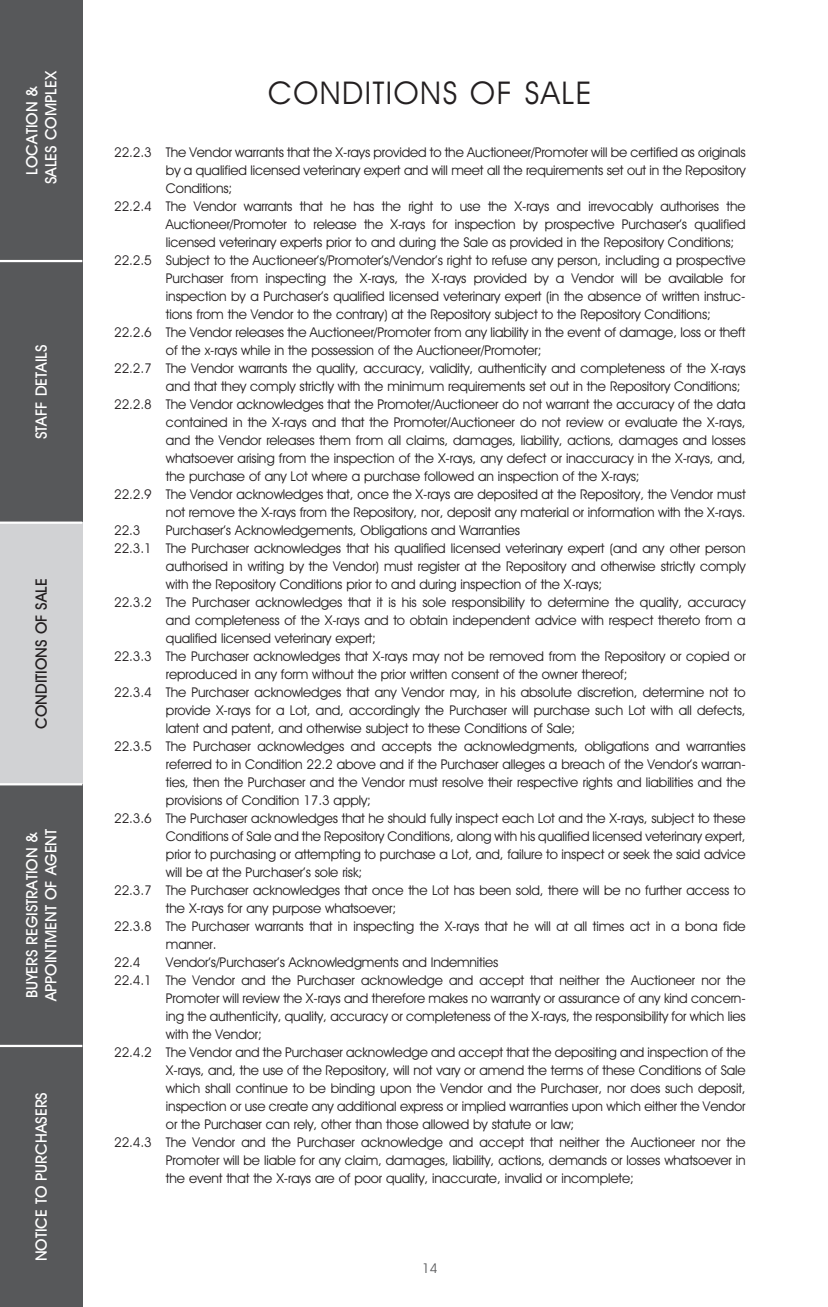
<style>
.page{position:relative;width:828px;height:1307px;background:#fff}
.page>*{position:absolute;margin:0;border:0;box-sizing:border-box;transform-origin:0 0}
.t1{font:31.5px "Avant Garde IT Cby BT";letter-spacing:.05em;color:#231f20}
.t2{font:500 15.75px/18.9px "Avant Garde IT Cby BT";color:#fff;text-align:center}
.t3{font:500 15.75px "Avant Garde IT Cby BT";color:#231f20}
.t4{font:13.5px "Avant Garde IT Cby BT";letter-spacing:-.01em;color:#231f20}
.t5{font:13.5px "Avant Garde IT Cby BT";color:#57585a}
</style>
<div class="page">
<div style="left:0;top:0;width:82px;height:261px;background:#57585a"></div>
<div style="left:0;top:261px;width:82px;height:261px;background:#57585a"></div>
<div style="left:0;top:522px;width:82px;height:262px;background:#d1d2d4"></div>
<div style="left:0;top:784px;width:82px;height:261px;background:#57585a"></div>
<div style="left:0;top:1045px;width:82px;height:261px;background:#57585a"></div>
<hr style="left:0;top:260px;width:82px;height:2px;background:#fff">
<hr style="left:0;top:521px;width:82px;height:3px;background:#fff">
<hr style="left:0;top:783px;width:82px;height:2px;background:#fff">
<hr style="left:0;top:1044px;width:82px;height:3px;background:#fff">
<p class="t2" style="left:22px;top:184px;width:115px;rotate:-90deg">LOCATION &amp;<br>SALES COMPLEX</p>
<p class="t2" style="left:32px;top:439px;width:96px;rotate:-90deg">STAFF DETAILS</p>
<p class="t3" style="left:32px;top:728px;width:152px;rotate:-90deg">CONDITIONS OF SALE</p>
<p class="t2" style="left:22px;top:1001px;width:174px;text-align:left;rotate:-90deg">BUYERS REGISTRATION &amp;<br>APPOINTMENT OF AGENT</p>
<p class="t2" style="left:32px;top:1261px;width:171px;rotate:-90deg">NOTICE TO PURCHASERS</p>
<h1 class="t1" style="left:268px;top:74px;width:325px">CONDITIONS OF SALE</h1>
<p class="t4" style="left:114px;top:143px;width:633px">22.2.3 The Vendor warrants that the X-rays provided to the Auctioneer/Promoter will be certified as originals</p>
<p class="t4" style="left:166px;top:161px;width:581px">by a qualified licensed veterinary expert and will meet all the requirements set out in the Repository</p>
<p class="t4" style="left:166px;top:179px;width:68px">Conditions;</p>
<p class="t4" style="left:114px;top:197px;width:633px">22.2.4 The Vendor warrants that he has the right to use the X-rays and irrevocably authorises the</p>
<p class="t4" style="left:166px;top:215px;width:581px">Auctioneer/Promoter to release the X-rays for inspection by prospective Purchaser’s qualified</p>
<p class="t4" style="left:166px;top:233px;width:570px">licensed veterinary experts prior to and during the Sale as provided in the Repository Conditions;</p>
<p class="t4" style="left:114px;top:251px;width:633px">22.2.5 Subject to the Auctioneer’s/Promoter’s/Vendor’s right to refuse any person, including a prospective</p>
<p class="t4" style="left:166px;top:269px;width:581px">Purchaser from inspecting the X-rays, the X-rays provided by a Vendor will be available for</p>
<p class="t4" style="left:166px;top:287px;width:581px">inspection by a Purchaser’s qualified licensed veterinary expert (in the absence of written instruc-</p>
<p class="t4" style="left:166px;top:305px;width:547px">tions from the Vendor to the contrary) at the Repository subject to the Repository Conditions;</p>
<p class="t4" style="left:114px;top:323px;width:633px">22.2.6 The Vendor releases the Auctioneer/Promoter from any liability in the event of damage, loss or theft</p>
<p class="t4" style="left:166px;top:341px;width:377px">of the x-rays while in the possession of the Auctioneer/Promoter;</p>
<p class="t4" style="left:114px;top:359px;width:633px">22.2.7 The Vendor warrants the quality, accuracy, validity, authenticity and completeness of the X-rays</p>
<p class="t4" style="left:166px;top:377px;width:576px">and that they comply strictly with the minimum requirements set out in the Repository Conditions;</p>
<p class="t4" style="left:114px;top:395px;width:633px">22.2.8 The Vendor acknowledges that the Promoter/Auctioneer do not warrant the accuracy of the data</p>
<p class="t4" style="left:166px;top:413px;width:581px">contained in the X-rays and that the Promoter/Auctioneer do not review or evaluate the X-rays,</p>
<p class="t4" style="left:166px;top:431px;width:581px">and the Vendor releases them from all claims, damages, liability, actions, damages and losses</p>
<p class="t4" style="left:166px;top:449px;width:581px">whatsoever arising from the inspection of the X-rays, any defect or inaccuracy in the X-rays, and,</p>
<p class="t4" style="left:166px;top:467px;width:475px">the purchase of any Lot where a purchase followed an inspection of the X-rays;</p>
<p class="t4" style="left:114px;top:485px;width:633px">22.2.9 The Vendor acknowledges that, once the X-rays are deposited at the Repository, the Vendor must</p>
<p class="t4" style="left:166px;top:503px;width:581px">not remove the X-rays from the Repository, nor, deposit any material or information with the X-rays.</p>
<p class="t4" style="left:114px;top:521px;width:28px">22.3</p>
<p class="t4" style="left:166px;top:521px;width:356px">Purchaser’s Acknowledgements, Obligations and Warranties</p>
<p class="t4" style="left:114px;top:539px;width:633px">22.3.1 The Purchaser acknowledges that his qualified licensed veterinary expert (and any other person</p>
<p class="t4" style="left:166px;top:557px;width:581px">authorised in writing by the Vendor) must register at the Repository and otherwise strictly comply</p>
<p class="t4" style="left:166px;top:575px;width:438px">with the Repository Conditions prior to and during inspection of the X-rays;</p>
<p class="t4" style="left:114px;top:593px;width:633px">22.3.2 The Purchaser acknowledges that it is his sole responsibility to determine the quality, accuracy</p>
<p class="t4" style="left:166px;top:611px;width:581px">and completeness of the X-rays and to obtain independent advice with respect thereto from a</p>
<p class="t4" style="left:166px;top:629px;width:212px">qualified licensed veterinary expert;</p>
<p class="t4" style="left:114px;top:647px;width:633px">22.3.3 The Purchaser acknowledges that X-rays may not be removed from the Repository or copied or</p>
<p class="t4" style="left:166px;top:665px;width:463px">reproduced in any form without the prior written consent of the owner thereof;</p>
<p class="t4" style="left:114px;top:683px;width:633px">22.3.4 The Purchaser acknowledges that any Vendor may, in his absolute discretion, determine not to</p>
<p class="t4" style="left:166px;top:701px;width:581px">provide X-rays for a Lot, and, accordingly the Purchaser will purchase such Lot with all defects,</p>
<p class="t4" style="left:166px;top:719px;width:411px">latent and patent, and otherwise subject to these Conditions of Sale;</p>
<p class="t4" style="left:114px;top:737px;width:633px">22.3.5 The Purchaser acknowledges and accepts the acknowledgments, obligations and warranties</p>
<p class="t4" style="left:166px;top:755px;width:581px">referred to in Condition 22.2 above and if the Purchaser alleges a breach of the Vendor’s warran-</p>
<p class="t4" style="left:166px;top:773px;width:581px">ties, then the Purchaser and the Vendor must resolve their respective rights and liabilities and the</p>
<p class="t4" style="left:166px;top:791px;width:207px">provisions of Condition 17.3 apply;</p>
<p class="t4" style="left:114px;top:809px;width:633px">22.3.6 The Purchaser acknowledges that he should fully inspect each Lot and the X-rays, subject to these</p>
<p class="t4" style="left:166px;top:827px;width:581px">Conditions of Sale and the Repository Conditions, along with his qualified licensed veterinary expert,</p>
<p class="t4" style="left:166px;top:845px;width:581px">prior to purchasing or attempting to purchase a Lot, and, failure to inspect or seek the said advice</p>
<p class="t4" style="left:166px;top:863px;width:198px">will be at the Purchaser’s sole risk;</p>
<p class="t4" style="left:114px;top:881px;width:633px">22.3.7 The Purchaser acknowledges that once the Lot has been sold, there will be no further access to</p>
<p class="t4" style="left:166px;top:899px;width:232px">the X-rays for any purpose whatsoever;</p>
<p class="t4" style="left:114px;top:917px;width:633px">22.3.8 The Purchaser warrants that in inspecting the X-rays that he will at all times act in a bona fide</p>
<p class="t4" style="left:166px;top:935px;width:52px">manner.</p>
<p class="t4" style="left:114px;top:953px;width:28px">22.4</p>
<p class="t4" style="left:166px;top:953px;width:334px">Vendor’s/Purchaser’s Acknowledgments and Indemnities</p>
<p class="t4" style="left:114px;top:971px;width:633px">22.4.1 The Vendor and the Purchaser acknowledge and accept that neither the Auctioneer nor the</p>
<p class="t4" style="left:166px;top:989px;width:581px">Promoter will review the X-rays and therefore makes no warranty or assurance of any kind concern-</p>
<p class="t4" style="left:166px;top:1007px;width:581px">ing the authenticity, quality, accuracy or completeness of the X-rays, the responsibility for which lies</p>
<p class="t4" style="left:166px;top:1025px;width:97px">with the Vendor;</p>
<p class="t4" style="left:114px;top:1043px;width:633px">22.4.2 The Vendor and the Purchaser acknowledge and accept that the depositing and inspection of the</p>
<p class="t4" style="left:166px;top:1061px;width:581px">X-rays, and, the use of the Repository, will not vary or amend the terms of these Conditions of Sale</p>
<p class="t4" style="left:166px;top:1079px;width:581px">which shall continue to be binding upon the Vendor and the Purchaser, nor does such deposit,</p>
<p class="t4" style="left:166px;top:1097px;width:581px">inspection or use create any additional express or implied warranties upon which either the Vendor</p>
<p class="t4" style="left:166px;top:1115px;width:410px">or the Purchaser can rely, other than those allowed by statute or law;</p>
<p class="t4" style="left:114px;top:1133px;width:633px">22.4.3 The Vendor and the Purchaser acknowledge and accept that neither the Auctioneer nor the</p>
<p class="t4" style="left:166px;top:1151px;width:581px">Promoter will be liable for any claim, damages, liability, actions, demands or losses whatsoever in</p>
<p class="t4" style="left:166px;top:1169px;width:469px">the event that the X-rays are of poor quality, inaccurate, invalid or incomplete;</p>
<p class="t5" style="left:422px;top:1259px;width:17px">14</p>
</div>
